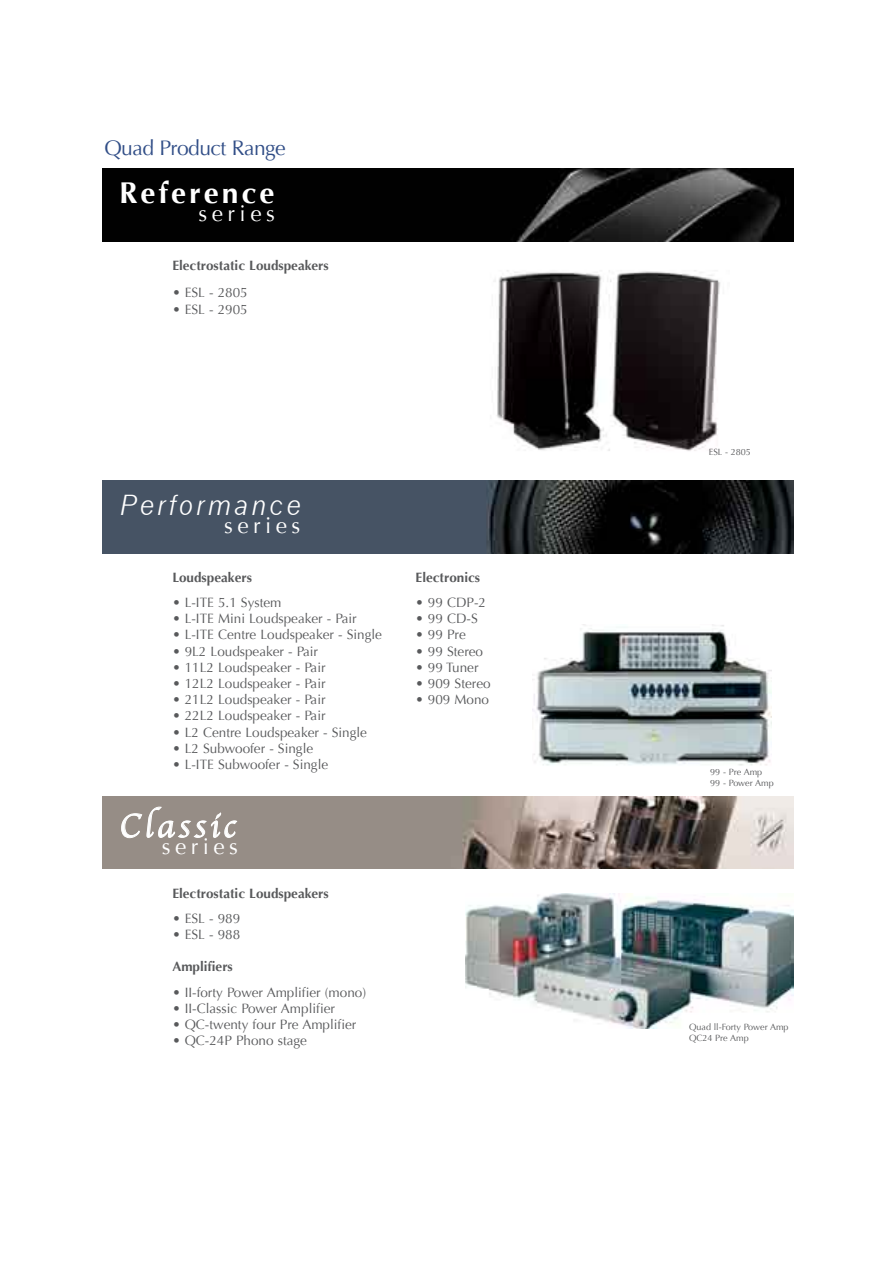
<style>
.page{position:relative;width:893px;height:1263px;background:#fff}
.page>*{position:absolute;margin:0;border:0;box-sizing:border-box;transform-origin:0 0}
.t1{font:34.5px "Apple Chancery";letter-spacing:.1em;color:#fff}
.t2{font:700 30px "Optima";letter-spacing:.1em;color:#fff}
.t3{font:italic 27px "News Gothic";letter-spacing:.1em;color:#fff}
.t4{font:22.5px "Optima";letter-spacing:.2em;color:#fff}
.t5{font:21px "Optima";letter-spacing:-.025em;color:#314e87}
.t6{font:13.5px "Optima";color:#58595b}
.t7{font:700 13.5px "Optima";color:#58595b}
.t8{font:9px/10.8px "Optima";color:#58595b}
</style>
<div class="page">
<img style="left:102px;top:169px;width:691px;height:72px">
<img style="left:102px;top:480px;width:691px;height:73px">
<img style="left:102px;top:796px;width:691px;height:73px">
<img style="left:494px;top:270px;width:226px;height:181px">
<img style="left:532px;top:624px;width:240px;height:142px">
<img style="left:466px;top:893px;width:327px;height:135px">
<svg style="left:121px;top:806px;width:117px;height:32px"></svg>
<h3 class="t5" style="left:104px;top:136px;width:183px">Quad Product Range</h3>
<h2 class="t2" style="left:119px;top:176px;width:157px">Reference</h2>
<h3 class="t4" style="left:199px;top:200px;width:78px">series</h3>
<p class="t7" style="left:172px;top:258px;width:158px">Electrostatic Loudspeakers</p>
<p class="t6" style="left:172px;top:285px;width:77px">• ESL - 2805</p>
<p class="t6" style="left:172px;top:301px;width:77px">• ESL - 2905</p>
<h3 class="t3" style="left:119px;top:489px;width:183px">Performance</h3>
<h3 class="t4" style="left:224px;top:512px;width:78px">series</h3>
<p class="t7" style="left:172px;top:569px;width:81px">Loudspeakers</p>
<p class="t6" style="left:172px;top:595px;width:111px">• L-ITE 5.1 System</p>
<p class="t6" style="left:172px;top:611px;width:186px">• L-ITE Mini Loudspeaker - Pair</p>
<p class="t6" style="left:172px;top:627px;width:211px">• L-ITE Centre Loudspeaker - Single</p>
<p class="t6" style="left:172px;top:643px;width:147px">• 9L2 Loudspeaker - Pair</p>
<p class="t6" style="left:172px;top:659px;width:155px">• 11L2 Loudspeaker - Pair</p>
<p class="t6" style="left:172px;top:676px;width:155px">• 12L2 Loudspeaker - Pair</p>
<p class="t6" style="left:172px;top:692px;width:155px">• 21L2 Loudspeaker - Pair</p>
<p class="t6" style="left:172px;top:708px;width:155px">• 22L2 Loudspeaker - Pair</p>
<p class="t6" style="left:172px;top:724px;width:196px">• L2 Centre Loudspeaker - Single</p>
<p class="t6" style="left:172px;top:740px;width:142px">• L2 Subwoofer - Single</p>
<p class="t6" style="left:172px;top:757px;width:157px">• L-ITE Subwoofer - Single</p>
<h1 class="t1" style="left:119px;top:798px;width:119px">Classic</h1>
<h3 class="t4" style="left:162px;top:833px;width:78px">series</h3>
<p class="t7" style="left:172px;top:885px;width:158px">Electrostatic Loudspeakers</p>
<p class="t6" style="left:172px;top:910px;width:69px">• ESL - 989</p>
<p class="t6" style="left:172px;top:926px;width:69px">• ESL - 988</p>
<p class="t7" style="left:172px;top:959px;width:62px">Amplifiers</p>
<p class="t6" style="left:172px;top:984px;width:195px">• II-forty Power Amplifier (mono)</p>
<p class="t6" style="left:172px;top:1000px;width:164px">• II-Classic Power Amplifier</p>
<p class="t6" style="left:172px;top:1016px;width:185px">• QC-twenty four Pre Amplifier</p>
<p class="t6" style="left:172px;top:1033px;width:136px">• QC-24P Phono stage</p>
<p class="t7" style="left:416px;top:569px;width:66px">Electronics</p>
<p class="t6" style="left:416px;top:595px;width:72px">• 99 CDP-2</p>
<p class="t6" style="left:416px;top:611px;width:64px">• 99 CD-S</p>
<p class="t6" style="left:416px;top:627px;width:52px">• 99 Pre</p>
<p class="t6" style="left:416px;top:643px;width:69px">• 99 Stereo</p>
<p class="t6" style="left:416px;top:659px;width:64px">• 99 Tuner</p>
<p class="t6" style="left:416px;top:676px;width:76px">• 909 Stereo</p>
<p class="t6" style="left:416px;top:692px;width:75px">• 909 Mono</p>
<p class="t8" style="left:709px;top:446px;width:44px">ESL - 2805</p>
<p class="t8" style="left:710px;top:767px;width:65px">99 - Pre Amp<br>99 - Power Amp</p>
<p class="t8" style="left:689px;top:1022px;width:101px">Quad ll-Forty Power Amp<br>QC24 Pre Amp</p>
</div>
